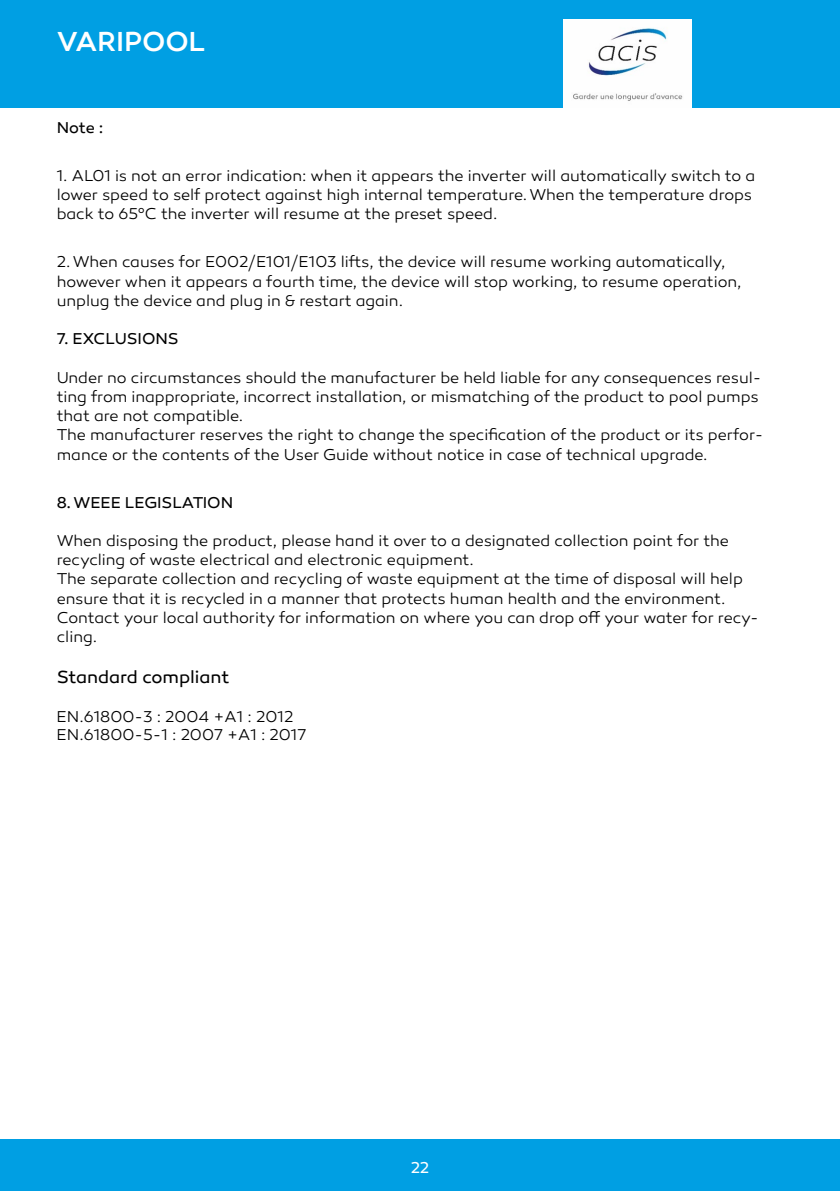
<style>
.page{position:relative;width:840px;height:1191px;background:#fff}
.page>*{position:absolute;margin:0;border:0;box-sizing:border-box;transform-origin:0 0}
.t1{font:500 28px "Canaro";color:#fff}
.t2{font:18px "Canaro";letter-spacing:-.005em;color:#000}
.t3{font:300 16px/19.2px "Canaro";letter-spacing:-.005em;color:#000}
.t4{font:16px "Canaro";letter-spacing:-.005em;color:#000}
.t5{font:16px "Canaro";color:#fff}
</style>
<div class="page">
<div style="left:0;top:0;width:839px;height:108px;background:#009fe3"></div>
<img style="left:563px;top:20px;width:128px;height:88px">
<div style="left:0;top:1140px;width:839px;height:51px;background:#009fe3"></div>
<h1 class="t1" style="left:57px;top:24px;width:150px">VARIPOOL</h1>
<p class="t4" style="left:57px;top:118px;width:48px">Note :</p>
<p class="t3" style="left:57px;top:166px;width:699px">1. AL01 is not an error indication: when it appears the inverter will automatically switch to a lower speed to self protect against high internal temperature. When the temperature drops back to 65°C the inverter will resume at the preset speed.</p>
<p class="t3" style="left:57px;top:253px;width:686px">2. When causes for E002/E101/E103 lifts, the device will resume working automatically, however when it appears a fourth time, the device will stop working, to resume operation, unplug the device and plug in &amp; restart again.</p>
<p class="t4" style="left:57px;top:329px;width:123px">7. EXCLUSIONS</p>
<p class="t3" style="left:57px;top:368px;width:707px">Under no circumstances should the manufacturer be held liable for any consequences resul&shy;ting from inappropriate, incorrect installation, or mismatching of the product to pool pumps that are not compatible.<br>The manufacturer reserves the right to change the specification of the product or its perfor&shy;mance or the contents of the User Guide without notice in case of technical upgrade.</p>
<p class="t4" style="left:57px;top:493px;width:178px">8. WEEE LEGISLATION</p>
<p class="t3" style="left:57px;top:531px;width:703px">When disposing the product, please hand it over to a designated collection point for the recycling of waste electrical and electronic equipment.<br>The separate collection and recycling of waste equipment at the time of disposal will help ensure that it is recycled in a manner that protects human health and the environment.<br>Contact your local authority for information on where you can drop off your water for recy&shy;cling.</p>
<p class="t2" style="left:57px;top:666px;width:174px">Standard compliant</p>
<p class="t3" style="left:57px;top:708px;width:251px;line-height:17.6px">EN.61800-3 : 2004 +A1 : 2012<br>EN.61800-5-1 : 2007 +A1 : 2017</p>
<p class="t5" style="left:410px;top:1157px;width:20px">22</p>
</div>
